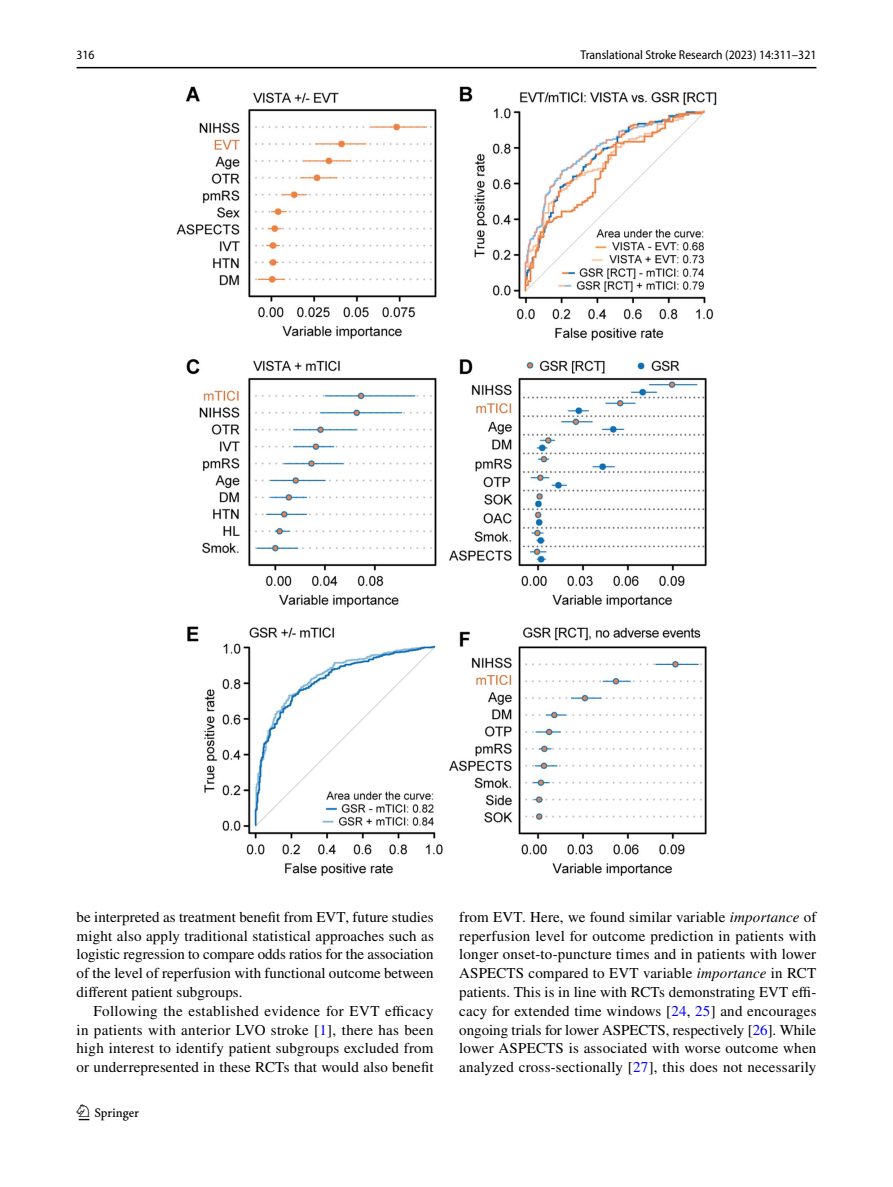
<style>
.page{position:relative;width:893px;height:1187px;background:#fff}
.page>*{position:absolute;margin:0;border:0;box-sizing:border-box;transform-origin:0 0}
.t1{font:22.5px "Springnew Regular 2";color:#000}
.t2{font:15px/18.8px "STIX";letter-spacing:.01em;color:#000;text-align:justify}
.t3{font:semi-condensed 12.75px "Myriad Pro";color:#000}
.s1{color:#00f}
.s2{font-style:italic}
</style>
<div class="page">
<hr style="left:77px;top:67px;width:739px;height:1px;background:#000">
<img style="left:176px;top:87px;width:540px;height:789px">
<p class="t3" style="left:77px;top:48px;width:20px">316</p>
<p class="t3" style="left:580px;top:48px;width:237px">Translational Stroke Research (2023) 14:311–321</p>
<p class="t2" style="left:77px;top:908px;width:359px">be interpreted as treatment benefit from EVT, future studies might also apply traditional statistical approaches such as logistic regression to compare odds ratios for the association of the level of reperfusion with functional outcome between different patient subgroups.</p>
<p class="t2" style="left:77px;top:1002px;width:359px;text-indent:17px">Following the established evidence for EVT efficacy in patients with anterior LVO stroke [<span class="s1">1</span>], there has been high interest to identify patient subgroups excluded from or underrepresented in these RCTs that would also benefit</p>
<h1 class="t1" style="left:79px;top:1104px;width:62px">1 3</h1>
<p class="t2" style="left:459px;top:908px;width:359px">from EVT. Here, we found similar variable <span class="s2">importance</span> of reperfusion level for outcome prediction in patients with longer onset-to-puncture times and in patients with lower ASPECTS compared to EVT variable <span class="s2">importance</span> in RCT patients. This is in line with RCTs demonstrating EVT effi&shy;cacy for extended time windows [<span class="s1">24</span>, <span class="s1">25</span>] and encourages ongoing trials for lower ASPECTS, respectively [<span class="s1">26</span>]. While lower ASPECTS is associated with worse outcome when analyzed cross-sectionally [<span class="s1">27</span>], this does not necessarily</p>
</div>
